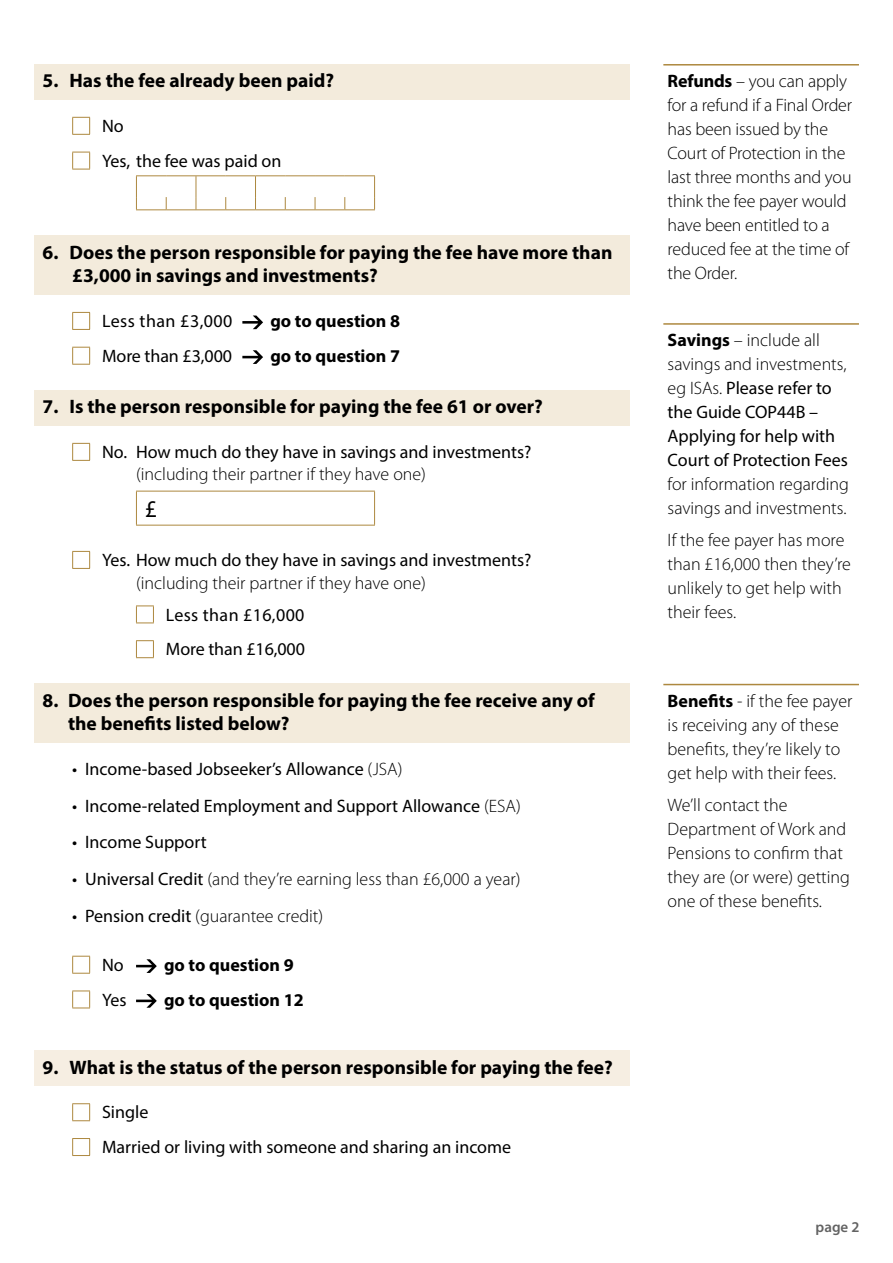
<style>
.page{position:relative;width:893px;height:1263px;background:#fff}
.page>*{position:absolute;margin:0;border:0;box-sizing:border-box;transform-origin:0 0}
.t1{font:24px "Myriad Pro";color:#000}
.Question{font:700 19.5px/23.4px "Myriad Pro";color:#000}
.Guidance_paragraph{font:300 18px/24px "Myriad Pro";color:#000}
.Body_paragraph{font:18px/22.5px "Myriad Pro";color:#000}
.Body_paragraph-2{font:300 18px "Myriad Pro";color:#000}
.Body_paragraph-3{font:700 18px "Myriad Pro";color:#000}
.Body_paragraph-4{font:18px "Myriad Pro";letter-spacing:.02em;color:#000}
.Body_paragraph-5{font:18px "Myriad Pro";letter-spacing:.025em;color:#000}
.t2{font:600 15px "Myriad Pro";color:#636363}
.s1{font-weight:300}
.s2{font-weight:700}
.s3{font-weight:400}
</style>
<div class="page">
<hr style="left:663px;top:323px;width:196px;height:2px;background:#ad883f">
<svg style="left:72px;top:312px;width:18px;height:18px"></svg>
<svg style="left:242px;top:315px;width:21px;height:14px"></svg>
<svg style="left:72px;top:347px;width:18px;height:18px"></svg>
<svg style="left:242px;top:350px;width:21px;height:14px"></svg>
<div style="left:34px;top:236px;width:595px;height:59px;background:#f3ebdc"></div>
<svg style="left:72px;top:443px;width:18px;height:18px"></svg>
<hr style="left:136px;top:491px;width:1px;height:34px;background:#ad883f">
<hr style="left:136px;top:491px;width:239px;height:1px;background:#ad883f">
<hr style="left:374px;top:491px;width:1px;height:34px;background:#ad883f">
<hr style="left:136px;top:525px;width:239px;height:1px;background:#ad883f">
<svg style="left:72px;top:551px;width:18px;height:18px"></svg>
<svg style="left:136px;top:605px;width:18px;height:18px"></svg>
<svg style="left:136px;top:640px;width:18px;height:18px"></svg>
<div style="left:34px;top:390px;width:595px;height:36px;background:#f3ebdc"></div>
<div style="left:34px;top:684px;width:595px;height:59px;background:#f3ebdc"></div>
<hr style="left:663px;top:684px;width:196px;height:1px;background:#ad883f">
<svg style="left:72px;top:956px;width:18px;height:18px"></svg>
<svg style="left:136px;top:959px;width:21px;height:14px"></svg>
<svg style="left:72px;top:990px;width:18px;height:18px"></svg>
<svg style="left:136px;top:994px;width:21px;height:14px"></svg>
<hr style="left:663px;top:64px;width:196px;height:2px;background:#ad883f">
<svg style="left:72px;top:117px;width:18px;height:18px"></svg>
<svg style="left:72px;top:152px;width:18px;height:18px"></svg>
<svg style="left:136px;top:175px;width:239px;height:35px"></svg>
<hr style="left:345px;top:209px;width:30px;height:1px;background:#ad883f">
<div style="left:34px;top:64px;width:595px;height:36px;background:#f3ebdc"></div>
<svg style="left:72px;top:1103px;width:18px;height:18px"></svg>
<svg style="left:72px;top:1138px;width:18px;height:18px"></svg>
<div style="left:34px;top:1050px;width:596px;height:36px;background:#f6eee2"></div>
<p class="Question" style="left:43px;top:68px;width:293px">5. Has the fee already been paid?</p>
<p class="Body_paragraph" style="left:102px;top:114px;width:23px">No</p>
<p class="Body_paragraph" style="left:102px;top:149px;width:181px">Yes, the fee was paid on</p>
<p class="Question" style="left:72px;top:240px;width:542px;text-indent:-30px">6. Does the person responsible for paying the fee have more than £3,000 in savings and investments?</p>
<p class="Body_paragraph-5" style="left:102px;top:310px;width:132px">Less than £3,000</p>
<p class="Body_paragraph-3" style="left:270px;top:309px;width:131px">go to question 8</p>
<p class="Body_paragraph" style="left:102px;top:344px;width:131px">More than £3,000</p>
<p class="Body_paragraph-3" style="left:270px;top:344px;width:131px">go to question 7</p>
<p class="Question" style="left:43px;top:394px;width:502px">7. Is the person responsible for paying the fee 61 or over?</p>
<p class="Body_paragraph" style="left:102px;top:440px;width:27px">No.</p>
<p class="Body_paragraph" style="left:136px;top:440px;width:397px">How much do they have in savings and investments? <span class="s1">(including their partner if they have one)</span></p>
<p class="t1" style="left:145px;top:494px;width:14px">£</p>
<p class="Body_paragraph" style="left:102px;top:548px;width:431px">Yes. How much do they have in savings and investments?</p>
<p class="Body_paragraph-2" style="left:136px;top:573px;width:291px">(including their partner if they have one)</p>
<p class="Body_paragraph-4" style="left:166px;top:603px;width:140px">Less than £16,000</p>
<p class="Body_paragraph" style="left:166px;top:638px;width:141px">More than £16,000</p>
<p class="Guidance_paragraph" style="left:668px;top:69px;width:186px"><span class="s2">Refunds</span> – you can apply for a refund if a Final Order has been issued by the<br>Court of Protection in the last three months and you think the fee payer would have been entitled to a reduced fee at the time of the Order.</p>
<p class="Guidance_paragraph" style="left:668px;top:328px;width:183px"><span class="s2">Savings</span> – include all savings and investments, eg ISAs. <span class="s3">Please refer to the Guide COP44B –<br>Applying for help with<br>Court of Protection Fees </span>for information regarding savings and investments.</p>
<p class="Guidance_paragraph" style="left:668px;top:529px;width:185px">If the fee payer has more than £16,000 then they’re unlikely to get help with their fees.</p>
<p class="Question" style="left:68px;top:688px;width:528px;text-indent:-26px">8. Does the person responsible for paying the fee receive any of the benefits listed below?</p>
<p class="Guidance_paragraph" style="left:668px;top:689px;width:186px"><span class="s2">Benefits</span> - if the fee payer is receiving any of these benefits, they’re likely to get help with their fees.</p>
<p class="Guidance_paragraph" style="left:668px;top:793px;width:184px">We’ll contact the<br>Department of Work and<br>Pensions to confirm that they are (or were) getting one of these benefits.</p>
<p class="Body_paragraph" style="left:72px;top:757px;width:332px">• Income-based Jobseeker’s Allowance <span class="s1">(JSA)</span></p>
<p class="Body_paragraph" style="left:72px;top:794px;width:450px">• Income-related Employment and Support Allowance <span class="s1">(ESA)</span></p>
<p class="Body_paragraph" style="left:72px;top:831px;width:136px">• Income Support</p>
<p class="Body_paragraph-2" style="left:72px;top:869px;width:450px"><span class="s3">• Universal Credit</span> (and they’re earning less than £6,000 a year)</p>
<p class="Body_paragraph-2" style="left:72px;top:906px;width:253px"><span class="s3">• Pension credit</span> (guarantee credit)</p>
<p class="Body_paragraph" style="left:102px;top:953px;width:23px">No</p>
<p class="Body_paragraph-3" style="left:164px;top:953px;width:131px">go to question 9</p>
<p class="Body_paragraph" style="left:102px;top:988px;width:26px">Yes</p>
<p class="Body_paragraph-3" style="left:164px;top:988px;width:141px">go to question 12</p>
<p class="Question" style="left:43px;top:1055px;width:572px">9. What is the status of the person responsible for paying the fee?</p>
<p class="Body_paragraph" style="left:102px;top:1101px;width:48px">Single</p>
<p class="Body_paragraph" style="left:102px;top:1135px;width:411px">Married or living with someone and sharing an income</p>
<p class="t2" style="left:816px;top:1217px;width:45px">page 2</p>
</div>
